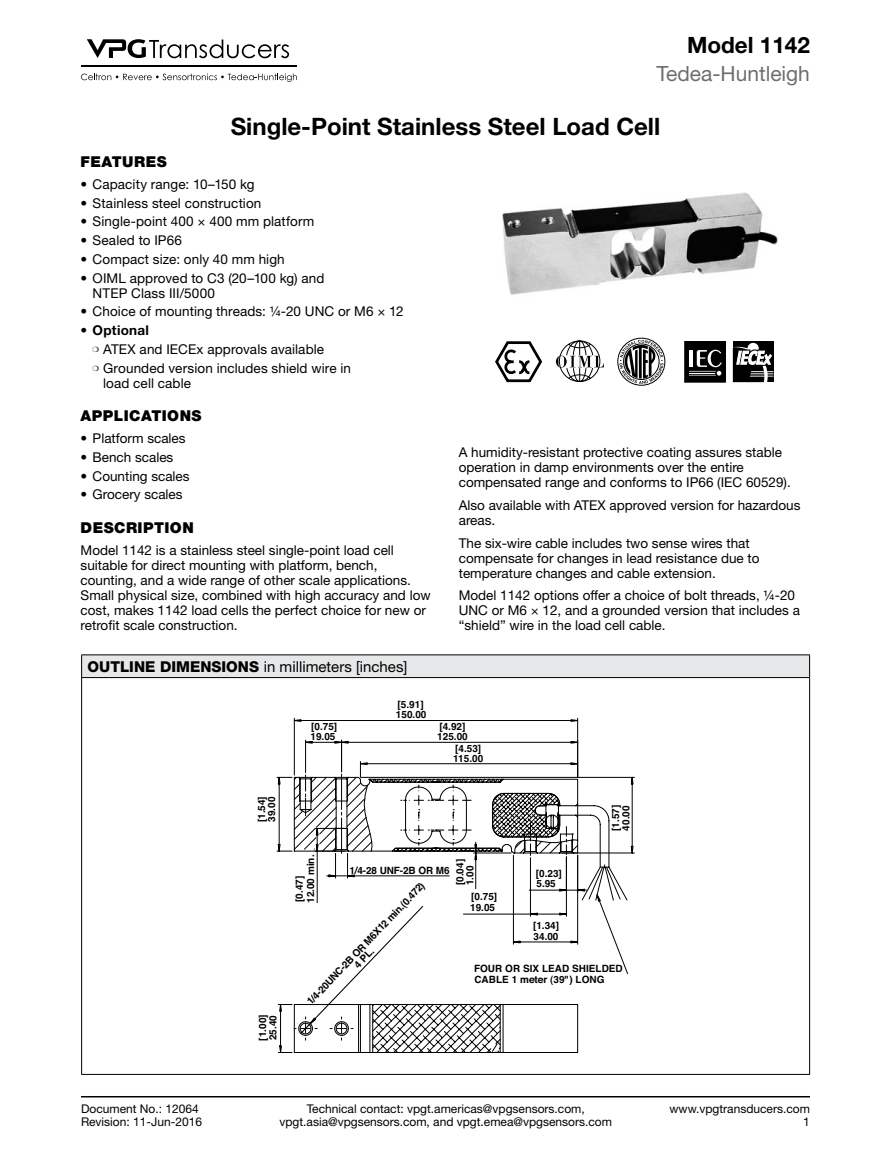
<style>
.page{position:relative;width:891px;height:1175px;background:#fff}
.page>*{position:absolute;margin:0;border:0;box-sizing:border-box;transform-origin:0 0}
.Datasheet_Title{font:700 24px "Helvetica Neue LT Std";color:#000}
.Part_Model_Number_Ri{font:700 22.5px "Helvetica Neue LT Std";color:#000}
.t1{font:21px "Helvetica Neue LT Std";color:#6d6e71}
.Table_Heading{font:15px "Helvetica Neue LT Std";color:#000}
.Body_Heading{font:900 15px "Helvetica Neue LT Std";letter-spacing:.03em;color:#000}
.Body_Text{font:13.5px/15px "Helvetica Neue LT Std";color:#000}
.t2{font:700 13.5px "Helvetica Neue LT Std";letter-spacing:.02em;color:#000}
.Footer_Right{font:12px/13.5px "Helvetica Neue LT Std";color:#000;text-align:center}
.Rev-Date-Left{font:12px "Helvetica Neue LT Std";color:#000}
.Document_Number_Left{font:12px "Helvetica Neue LT Std";color:#000}
.t3{font:700 10.05px/11.2px "Helvetica";color:#000}
.s1{font-weight:400}
.s2{font-weight:800}
</style>
<div class="page">
<hr style="left:81px;top:1096px;width:729px;height:1px;background:#000">
<svg style="left:87px;top:39px;width:202px;height:19px"></svg>
<svg style="left:81px;top:73px;width:216px;height:9px"></svg>
<hr style="left:81px;top:65px;width:216px;height:1px;background:#000">
<div style="left:82px;top:655px;width:728px;height:22px;background:#e6e7e8"></div>
<hr style="left:809px;top:678px;width:1px;height:396px;background:#000">
<svg style="left:809px;top:655px;width:1px;height:22px"></svg>
<hr style="left:81px;top:678px;width:1px;height:396px;background:#000">
<hr style="left:81px;top:654px;width:729px;height:1px;background:#000">
<svg style="left:81px;top:655px;width:1px;height:22px"></svg>
<hr style="left:81px;top:677px;width:729px;height:1px;background:#000">
<hr style="left:81px;top:1074px;width:729px;height:1px;background:#000">
<svg style="left:628px;top:776px;width:7px;height:78px"></svg>
<svg style="left:278px;top:717px;width:350px;height:336px"></svg>
<img style="left:502px;top:193px;width:276px;height:102px">
<div style="left:618px;top:338px;width:47px;height:47px;border:1px solid #000;border-radius:50%"></div>
<svg style="left:619px;top:340px;width:44px;height:44px"></svg>
<svg style="left:556px;top:341px;width:48px;height:41px"></svg>
<svg style="left:495px;top:341px;width:47px;height:41px"></svg>
<div style="left:685px;top:341px;width:40px;height:41px;background:#000"></div>
<svg style="left:689px;top:350px;width:33px;height:26px"></svg>
<div style="left:733px;top:341px;width:40px;height:41px;background:#000"></div>
<div style="left:747px;top:343px;width:12px;height:11px;background:#fff;border-radius:50%"></div>
<svg style="left:733px;top:347px;width:41px;height:35px"></svg>
<p class="Part_Model_Number_Ri" style="left:687px;top:31px;width:124px">Model 1142</p>
<h3 class="t1" style="left:656px;top:61px;width:155px">Tedea-Huntleigh</h3>
<p class="Datasheet_Title" style="left:231px;top:112px;width:431px">Single-Point Stainless Steel Load Cell</p>
<p class="Body_Heading" style="left:81px;top:153px;width:88px">FEATURES</p>
<p class="Body_Text" style="left:81px;top:176px;width:176px">• Capacity range: 10–150 kg</p>
<p class="Body_Text" style="left:81px;top:195px;width:182px">• Stainless steel construction</p>
<p class="Body_Text" style="left:81px;top:214px;width:235px">• Single-point 400 × 400 mm platform</p>
<p class="Body_Text" style="left:81px;top:233px;width:103px">• Sealed to IP66</p>
<p class="Body_Text" style="left:81px;top:251px;width:206px">• Compact size: only 40 mm high</p>
<p class="Body_Text" style="left:93px;top:270px;width:233px;text-indent:-12px">• OIML approved to C3 (20–100 kg) and<br>NTEP Class III/5000</p>
<p class="Body_Text" style="left:81px;top:304px;width:325px">• Choice of mounting threads: ¼-20 UNC or M6 × 12</p>
<p class="t2" style="left:81px;top:322px;width:70px"><span class="s1">•</span> Optional</p>
<p class="Body_Text" style="left:93px;top:341px;width:233px">❍ ATEX and IECEx approvals available</p>
<p class="Body_Text" style="left:103px;top:360px;width:249px;text-indent:-10px">❍ Grounded version includes shield wire in load cell cable</p>
<p class="Body_Heading" style="left:81px;top:407px;width:122px">APPLICATIONS</p>
<p class="Body_Text" style="left:81px;top:431px;width:107px">• Platform scales</p>
<p class="Body_Text" style="left:81px;top:449px;width:94px">• Bench scales</p>
<p class="Body_Text" style="left:81px;top:468px;width:111px">• Counting scales</p>
<p class="Body_Text" style="left:81px;top:487px;width:103px">• Grocery scales</p>
<p class="Body_Heading" style="left:81px;top:519px;width:115px">DESCRIPTION</p>
<p class="Body_Text" style="left:81px;top:542px;width:352px">Model 1142 is a stainless steel single-point load cell suitable for direct mounting with platform, bench, counting, and a wide range of other scale applications.<br>Small physical size, combined with high accuracy and low cost, makes 1142 load cells the perfect choice for new or retrofit scale construction.</p>
<p class="Table_Heading" style="left:88px;top:657px;width:321px"><span class="s2">OUTLINE DIMENSIONS</span> in millimeters [inches]</p>
<p class="t3" style="left:398px;top:698px;width:28px">[5.91]</p>
<p class="t3" style="left:396px;top:709px;width:32px">150.00</p>
<p class="Body_Text" style="left:459px;top:445px;width:334px">A humidity-resistant protective coating assures stable operation in damp environments over the entire compensated range and conforms to IP66 (IEC 60529).</p>
<p class="Body_Text" style="left:459px;top:497px;width:343px">Also available with ATEX approved version for hazardous areas.</p>
<p class="Body_Text" style="left:459px;top:535px;width:302px">The six-wire cable includes two sense wires that compensate for changes in lead resistance due to temperature changes and cable extension.</p>
<p class="Body_Text" style="left:459px;top:587px;width:343px">Model 1142 options offer a choice of bolt threads, ¼-20<br>UNC or M6 × 12, and a grounded version that includes a “shield” wire in the load cell cable.</p>
<p class="t3" style="left:311px;top:721px;width:28px">[0.75]</p>
<p class="t3" style="left:311px;top:731px;width:26px">19.05</p>
<p class="t3" style="left:439px;top:721px;width:28px">[4.92]</p>
<p class="t3" style="left:437px;top:731px;width:32px">125.00</p>
<p class="t3" style="left:455px;top:742px;width:28px">[4.53]</p>
<p class="t3" style="left:453px;top:752px;width:31px">115.00</p>
<p class="t3" style="left:257px;top:822px;width:28px;line-height:10.1px;rotate:-90deg">[1.54]<br>39.00</p>
<p class="t3" style="left:611px;top:831px;width:28px;line-height:10.4px;rotate:-90deg">[1.57]<br>40.00</p>
<p class="Document_Number_Left" style="left:81px;top:1101px;width:119px">Document No.: 12064</p>
<p class="Rev-Date-Left" style="left:81px;top:1114px;width:123px">Revision: 11-Jun-2016</p>
<p class="t3" style="left:257px;top:1040px;width:28px;rotate:-90deg">[1.00]</p>
<p class="t3" style="left:268px;top:1040px;width:27px;rotate:-90deg">25.40</p>
<p class="t3" style="left:294px;top:903px;width:50px;rotate:-90deg">[0.47]<br>12.00 min.</p>
<p class="t3" style="left:455px;top:885px;width:28px;line-height:9.9px;rotate:-90deg">[0.04]<br>1.00</p>
<p class="t3" style="left:349px;top:865px;width:102px">1/4-28 UNF-2B OR M6</p>
<p class="t3" style="left:536px;top:867px;width:28px">[0.23]</p>
<p class="t3" style="left:536px;top:878px;width:21px">5.95</p>
<p class="t3" style="left:346px;top:957px;width:108px;line-height:9.1px;text-indent:-59px;rotate:-46deg">1/4-20UNC-2B OR M6X12 min.(0.472)<br>4 PL.</p>
<p class="t3" style="left:471px;top:891px;width:28px">[0.75]</p>
<p class="t3" style="left:470px;top:902px;width:26px">19.05</p>
<p class="t3" style="left:533px;top:919px;width:28px">[1.34]</p>
<p class="t3" style="left:534px;top:930px;width:26px">34.00</p>
<p class="t3" style="left:474px;top:962px;width:150px">FOUR OR SIX LEAD SHIELDED<br>CABLE 1 meter (39") LONG</p>
<p class="Footer_Right" style="left:279px;top:1101px;width:334px">Technical contact: vpgt.americas@vpgsensors.com, vpgt.asia@vpgsensors.com, and vpgt.emea@vpgsensors.com</p>
<p class="Footer_Right" style="left:670px;top:1101px;width:142px">www.vpgtransducers.com</p>
<p class="Footer_Right" style="left:803px;top:1115px;width:8px">1</p>
</div>
